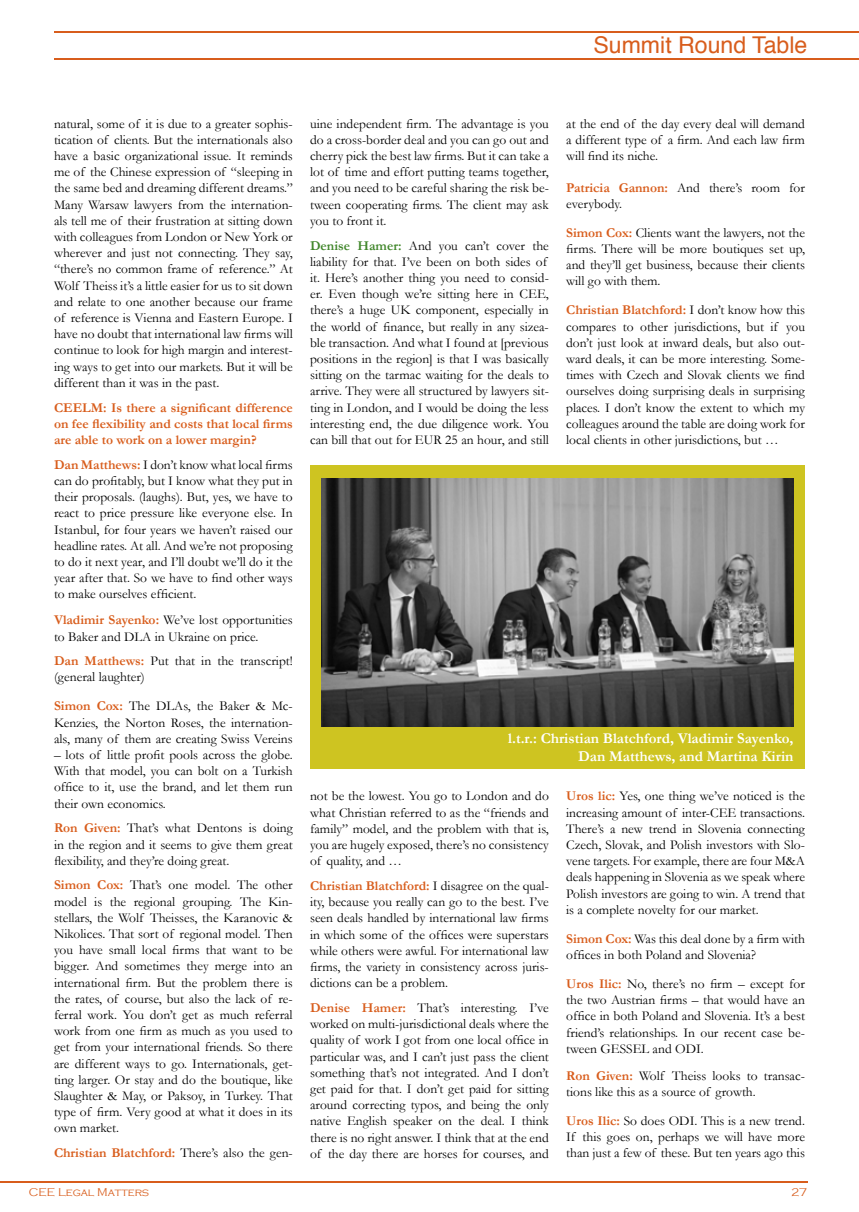
<style>
.page{position:relative;width:859px;height:1212px;background:#fff}
.page>*{position:absolute;margin:0;border:0;box-sizing:border-box;transform-origin:0 0}
.t1{font:23.1px "Helvetica";color:#d85d1c}
.t2{font:700 15px/18px "Garamond";color:#fff;text-align:right}
.t3{font:13.5px/16.2px "Garamond";color:#000;text-align:justify}
.t4{font:700 13.5px/16.2px "Garamond";color:#d85d1c;text-align:justify}
.t5{font:300 11.55px "Copperplate Gothic";color:#d85d1c}
.s1{font-weight:700;color:#d85d1c}
.s2{font-weight:400;color:#000}
.s3{font-weight:700;color:#40862a}
</style>
<div class="page">
<div style="left:310px;top:466px;width:495px;height:303px;background:#cec421"></div>
<img style="left:322px;top:479px;width:471px;height:247px">
<hr style="left:54px;top:58px;width:805px;height:1px;background:#d85d1c">
<hr style="left:54px;top:31px;width:805px;height:2px;background:#d85d1c">
<hr style="left:0;top:1181px;width:807px;height:1px;background:#d85d1c">
<h1 class="t1" style="left:593px;top:27px;width:215px">Summit Round Table</h1>
<p class="t3" style="left:54px;top:115px;width:240px">natural, some of it is due to a greater sophis&shy;tication of clients. But the internationals also have a basic organizational issue. It reminds me of the Chinese expression of “sleeping in the same bed and dreaming different dreams.” Many Warsaw lawyers from the internation&shy;als tell me of their frustration at sitting down with colleagues from London or New York or wherever and just not connecting. They say, “there’s no common frame of reference.” At Wolf Theiss it’s a little easier for us to sit down and relate to one another because our frame of reference is Vienna and Eastern Europe. I have no doubt that international law firms will continue to look for high margin and interest&shy;ing ways to get into our markets. But it will be different than it was in the past.</p>
<p class="t4" style="left:54px;top:399px;width:240px">CEELM: Is there a significant difference on fee flexibility and costs that local firms are able to work on a lower margin?</p>
<p class="t3" style="left:54px;top:456px;width:240px"><span class="s1">Dan Matthews:</span> I don’t know what local firms can do profitably, but I know what they put in their proposals. (laughs). But, yes, we have to react to price pressure like everyone else. In Istanbul, for four years we haven’t raised our headline rates. At all. And we’re not proposing to do it next year, and I’ll doubt we’ll do it the year after that. So we have to find other ways to make ourselves efficient.</p>
<p class="t3" style="left:54px;top:612px;width:240px"><span class="s1">Vladimir Sayenko:</span> We’ve lost opportunities to Baker and DLA in Ukraine on price.</p>
<p class="t3" style="left:54px;top:653px;width:240px"><span class="s1">Dan Matthews:</span> Put that in the transcript! (general laughter)</p>
<p class="t3" style="left:54px;top:698px;width:240px"><span class="s1">Simon Cox:</span> The DLAs, the Baker &amp; Mc-Kenzies, the Norton Roses, the internation&shy;als, many of them are creating Swiss Vereins</p>
<p class="t3" style="left:54px;top:746px;width:240px">– lots of little profit pools across the globe.<br>With that model, you can bolt on a Turkish office to it, use the brand, and let them run their own economics.</p>
<p class="t3" style="left:54px;top:820px;width:240px"><span class="s1">Ron Given:</span> That’s what Dentons is doing in the region and it seems to give them great flexibility, and they’re doing great.</p>
<p class="t3" style="left:54px;top:877px;width:240px"><span class="s1">Simon Cox:</span> That’s one model. The other model is the regional grouping. The Kin&shy;stellars, the Wolf Theisses, the Karanovic &amp; Nikolices. That sort of regional model. Then you have small local firms that want to be bigger. And sometimes they merge into an international firm. But the problem there is the rates, of course, but also the lack of re&shy;ferral work. You don’t get as much referral work from one firm as much as you used to get from your international friends. So there are different ways to go. Internationals, get&shy;ting larger. Or stay and do the boutique, like Slaughter &amp; May, or Paksoy, in Turkey. That type of firm. Very good at what it does in its own market.</p>
<p class="t4" style="left:54px;top:1144px;width:240px">Christian Blatchford: <span class="s2">There’s also the gen-</span></p>
<p class="t3" style="left:310px;top:115px;width:240px">uine independent firm. The advantage is you do a cross-border deal and you can go out and cherry pick the best law firms. But it can take a lot of time and effort putting teams together, and you need to be careful sharing the risk be&shy;tween cooperating firms. The client may ask you to front it.</p>
<p class="t3" style="left:310px;top:237px;width:240px;text-align:left"><span class="s3">Denise Hamer:</span> And you can’t cover the liability for that. I’ve been on both sides of it. Here’s another thing you need to consid&shy;er. Even though we’re sitting here in CEE, there’s a huge UK component, especially in the world of finance, but really in any sizea&shy;ble transaction. And what I found at [previous positions in the region] is that I was basically sitting on the tarmac waiting for the deals to arrive. They were all structured by lawyers sit&shy;ting in London, and I would be doing the less interesting end, the due diligence work. You can bill that out for EUR 25 an hour, and still</p>
<p class="t3" style="left:566px;top:115px;width:240px">at the end of the day every deal will demand a different type of a firm. And each law firm will find its niche.</p>
<p class="t3" style="left:566px;top:179px;width:240px"><span class="s1">Patricia Gannon:</span> And there’s room for everybody.</p>
<p class="t3" style="left:566px;top:224px;width:240px"><span class="s1">Simon Cox:</span> Clients want the lawyers, not the firms. There will be more boutiques set up, and they’ll get business, because their clients will go with them.</p>
<p class="t3" style="left:566px;top:302px;width:240px"><span class="s1">Christian Blatchford:</span> I don’t know how this compares to other jurisdictions, but if you don’t just look at inward deals, but also out&shy;ward deals, it can be more interesting. Some&shy;times with Czech and Slovak clients we find ourselves doing surprising deals in surprising places. I don’t know the extent to which my colleagues around the table are doing work for local clients in other jurisdictions, but …</p>
<p class="t2" style="left:508px;top:729px;width:287px">l.t.r.: Christian Blatchford, Vladimir Sayenko,<br>Dan Matthews, and Martina Kirin</p>
<p class="t3" style="left:310px;top:788px;width:240px">not be the lowest. You go to London and do what Christian referred to as the “friends and family” model, and the problem with that is, you are hugely exposed, there’s no consistency of quality, and …</p>
<p class="t3" style="left:310px;top:877px;width:240px"><span class="s1">Christian Blatchford:</span> I disagree on the qual&shy;ity, because you really can go to the best. I’ve seen deals handled by international law firms in which some of the offices were superstars while others were awful. For international law firms, the variety in consistency across juris&shy;dictions can be a problem.</p>
<p class="t3" style="left:310px;top:999px;width:240px"><span class="s1">Denise Hamer:</span> That’s interesting. I’ve worked on multi-jurisdictional deals where the quality of work I got from one local office in particular was, and I can’t just pass the client something that’s not integrated. And I don’t get paid for that. I don’t get paid for sitting around correcting typos, and being the only native English speaker on the deal. I think there is no right answer. I think that at the end of the day there are horses for courses, and</p>
<p class="t3" style="left:566px;top:788px;width:240px"><span class="s1">Uros lic:</span> Yes, one thing we’ve noticed is the increasing amount of inter-CEE transactions.<br>There’s a new trend in Slovenia connecting Czech, Slovak, and Polish investors with Slo&shy;vene targets. For example, there are four M&amp;A deals happening in Slovenia as we speak where Polish investors are going to win. A trend that is a complete novelty for our market.</p>
<p class="t3" style="left:566px;top:930px;width:240px"><span class="s1">Simon Cox:</span> Was this deal done by a firm with offices in both Poland and Slovenia?</p>
<p class="t3" style="left:566px;top:975px;width:240px"><span class="s1">Uros Ilic:</span> No, there’s no firm – except for the two Austrian firms – that would have an office in both Poland and Slovenia. It’s a best friend’s relationships. In our recent case be&shy;tween GESSEL and ODI.</p>
<p class="t3" style="left:566px;top:1067px;width:240px"><span class="s1">Ron Given:</span> Wolf Theiss looks to transac&shy;tions like this as a source of growth.</p>
<p class="t3" style="left:566px;top:1112px;width:240px"><span class="s1">Uros Ilic:</span> So does ODI. This is a new trend.<br>If this goes on, perhaps we will have more than just a few of these. But ten years ago this</p>
<p class="t5" style="left:29px;top:1186px;width:122px">CEE Legal Matters</p>
<p class="t5" style="left:791px;top:1186px;width:18px">27</p>
</div>
